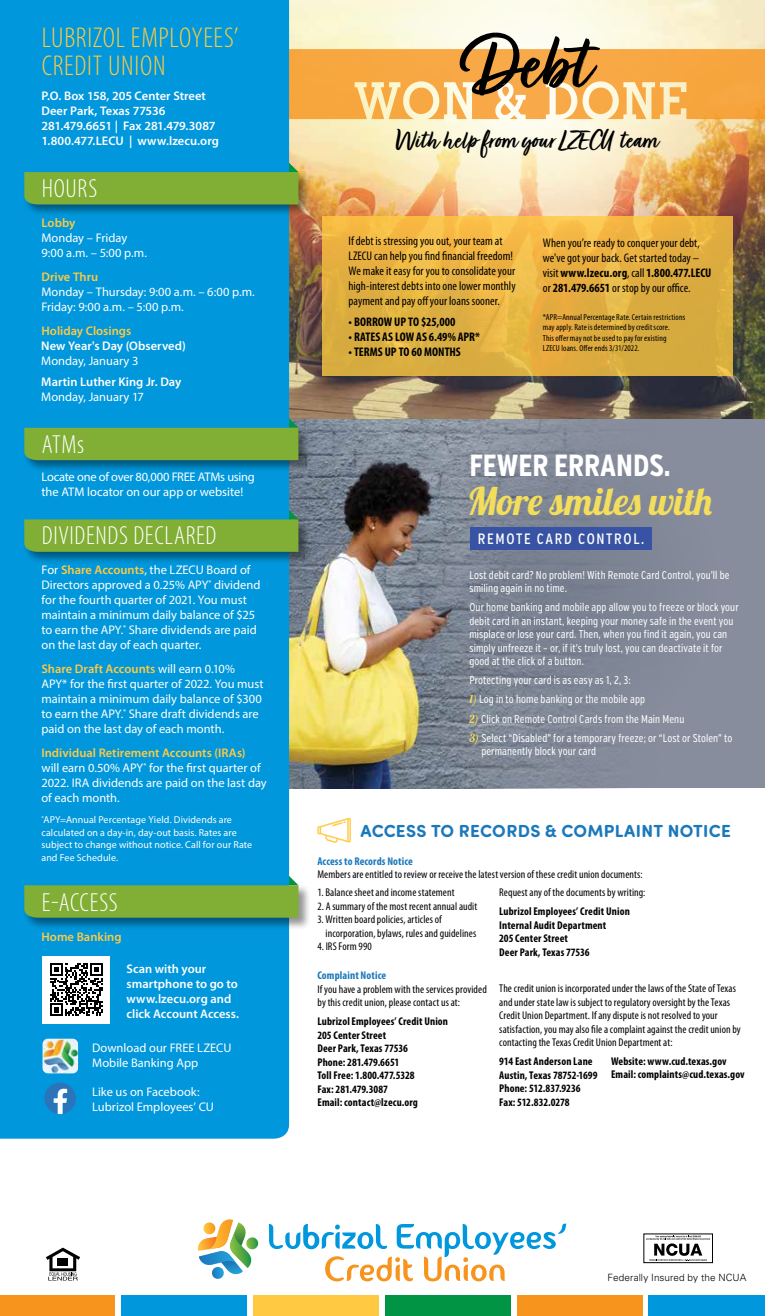
<style>
.page{position:relative;width:765px;height:1316px;background:#fff}
.page>*{position:absolute;margin:0;border:0;box-sizing:border-box;transform-origin:0 0}
.t1{font:84px "Turbinado Bold Pro";color:#000}
.t2{font:38.12px "Lobster 1.4";color:#f3dd5b}
.t3{font:700 30.5px "Verb Comp";color:#fff}
.t4{font:300 condensed 28.75px/27.5px "Myriad Pro";letter-spacing:.025em;color:#ffca41}
.t5{font:28.12px "Turbinado Bold Pro";color:#000}
.t6{font:300 condensed 26.25px "Myriad Pro";letter-spacing:.025em;color:#fff}
.t7{font:700 17.5px "Sofia Pro Soft";letter-spacing:.015em;color:#1a78bc}
.t8{font:500 15px "Verb Comp";letter-spacing:.11em;color:#fff}
.t9{font:12.5px/15px "Myriad Pro";color:#fff}
.t10{font:condensed 12.5px/15px "Myriad Pro";letter-spacing:.005em;color:#000}
.t11{font:600 12.5px/15px "Myriad Pro";color:#fff}
.t12{font:700 condensed 12.5px "Myriad Pro";letter-spacing:-.005em;color:#000}
.t13{font:600 12.5px "Myriad Pro";color:#ffca41}
.t14{font:condensed 11.25px/13.5px "Myriad Pro";letter-spacing:.01em;color:#000}
.t15{font:11.25px/13.5px "Verb Comp";letter-spacing:.01em;color:#fff}
.t16{font:700 condensed 11.25px/13.5px "Myriad Pro";letter-spacing:.01em;color:#000}
.t17{font:700 condensed 11.25px "Myriad Pro";letter-spacing:.01em;color:#1a78bc}
.t18{font:10px/12.5px "Myriad Pro";letter-spacing:.005em;color:#fff}
.t19{font:300 10px "Univers";letter-spacing:.01em;color:#000}
.t20{font:condensed 8.75px/10.5px "Myriad Pro";letter-spacing:.015em;color:#000}
.s1{font-weight:600;color:#ffca41}
.s2{font-weight:700}
.s3{font-family:"Lobster 1.4";color:#f3dd5b}
</style>
<div class="page">
<div style="left:338px;top:416px;width:427px;height:371px;background:#878d9c"></div>
<img style="left:289px;top:419px;width:369px;height:369px">
<svg style="left:395px;top:423px;width:322px;height:322px"></svg>
<img style="left:289px;top:251px;width:476px;height:168px">
<img style="left:289px;top:0;width:476px;height:251px">
<svg style="left:289px;top:49px;width:476px;height:70px;background:#f7b259"></svg>
<svg style="left:317px;top:817px;width:34px;height:25px"></svg>
<svg style="left:322px;top:216px;width:410px;height:160px;background:#e4b142"></svg>
<div style="left:470px;top:527px;width:182px;height:23px;background:#3953a4"></div>
<div style="left:0;top:0;width:289px;height:1138px;background:#0097dc"></div>
<svg style="left:198px;top:1219px;width:61px;height:60px"></svg>
<svg style="left:269px;top:1223px;width:297px;height:58px"></svg>
<div style="left:0;top:1294px;width:115px;height:21px;background:#f7941e"></div>
<div style="left:121px;top:1294px;width:126px;height:21px;background:#0097dc"></div>
<div style="left:253px;top:1294px;width:126px;height:21px;background:#ffca41"></div>
<div style="left:385px;top:1294px;width:126px;height:21px;background:#009444"></div>
<div style="left:517px;top:1294px;width:126px;height:21px;background:#f7941e"></div>
<div style="left:649px;top:1294px;width:116px;height:21px;background:#0097dc"></div>
<div style="left:23px;top:171px;width:288px;height:46px;background:#000;opacity:.42"></div>
<svg style="left:24px;top:159px;width:274px;height:45px;background:#5ca764"></svg>
<div style="left:23px;top:426px;width:288px;height:47px;background:#000;opacity:.42"></div>
<svg style="left:24px;top:415px;width:274px;height:45px;background:#5ca762"></svg>
<div style="left:23px;top:518px;width:288px;height:46px;background:#000;opacity:.42"></div>
<svg style="left:24px;top:506px;width:274px;height:45px;background:#5aa665"></svg>
<svg style="left:46px;top:1247px;width:34px;height:33px"></svg>
<svg style="left:646px;top:1235px;width:64px;height:25px"></svg>
<img style="left:43px;top:1038px;width:35px;height:35px">
<div style="left:43px;top:955px;width:67px;height:68px;background:#fff"></div>
<svg style="left:50px;top:963px;width:53px;height:52px"></svg>
<div style="left:23px;top:883px;width:288px;height:47px;background:#000;opacity:.42"></div>
<svg style="left:24px;top:872px;width:274px;height:45px;background:#5ca765"></svg>
<svg style="left:44px;top:1082px;width:32px;height:31px"></svg>
<h3 class="t4" style="left:42px;top:25px;width:198px">LUBRIZOL EMPLOYEES’<br>CREDIT UNION</h3>
<p class="t11" style="left:41px;top:88px;width:179px">P.O. Box 158, 205 Center Street<br>Deer Park, Texas 77536<br>281.479.6651 | Fax 281.479.3087<br>1.800.477.LECU | www.lzecu.org</p>
<h3 class="t6" style="left:42px;top:174px;width:57px">HOURS</h3>
<p class="t13" style="left:41px;top:216px;width:36px">Lobby</p>
<p class="t9" style="left:41px;top:230px;width:107px">Monday – Friday<br>9:00 a.m. – 5:00 p.m.</p>
<p class="t13" style="left:41px;top:270px;width:58px">Drive Thru</p>
<p class="t9" style="left:41px;top:284px;width:215px">Monday – Thursday: 9:00 a.m. – 6:00 p.m.<br>Friday: 9:00 a.m. – 5:00 p.m.</p>
<p class="t13" style="left:41px;top:323px;width:91px">Holiday Closings</p>
<p class="t11" style="left:41px;top:338px;width:146px">New Year's Day (Observed)</p>
<p class="t9" style="left:41px;top:353px;width:99px">Monday, January 3</p>
<p class="t11" style="left:41px;top:374px;width:142px">Martin Luther King Jr. Day</p>
<p class="t9" style="left:41px;top:389px;width:104px">Monday, January 17</p>
<h3 class="t6" style="left:42px;top:430px;width:44px">ATMs</h3>
<p class="t9" style="left:41px;top:469px;width:215px">Locate one of over 80,000 FREE ATMs using the ATM locator on our app or website!</p>
<h3 class="t6" style="left:42px;top:521px;width:176px">DIVIDENDS DECLARED</h3>
<p class="t9" style="left:41px;top:562px;width:221px">For <span class="s1">Share Accounts</span>, the LZECU Board of Directors approved a 0.25% APY<sup>*</sup> dividend for the fourth quarter of 2021. You must maintain a minimum daily balance of $25 to earn the APY.<sup>*</sup> Share dividends are paid on the last day of each quarter.</p>
<p class="t9" style="left:41px;top:661px;width:224px"><span class="s1">Share Draft Accounts</span> will earn 0.10% APY* for the first quarter of 2022. You must maintain a minimum daily balance of $300 to earn the APY.<sup>*</sup> Share draft dividends are paid on the last day of each month.</p>
<p class="t9" style="left:41px;top:744px;width:227px"><span class="s1">Individual Retirement Accounts (IRAs)<br></span>will earn 0.50% APY<sup>*</sup> for the first quarter of 2022. IRA dividends are paid on the last day of each month.</p>
<p class="t18" style="left:41px;top:813px;width:212px"><sup>*</sup>APY=Annual Percentage Yield. Dividends are calculated on a day-in, day-out basis. Rates are subject to change without notice. Call for our Rate and Fee Schedule.</p>
<h3 class="t6" style="left:42px;top:888px;width:78px">E-ACCESS</h3>
<p class="t13" style="left:41px;top:929px;width:82px">Home Banking</p>
<p class="t11" style="left:127px;top:961px;width:114px">Scan with your smartphone to go to www.lzecu.org and click Account Access.</p>
<p class="t9" style="left:92px;top:1039px;width:141px">Download our FREE LZECU<br>Mobile Banking App</p>
<p class="t9" style="left:92px;top:1083px;width:123px">Like us on Facebook:<br>Lubrizol Employees’ CU</p>
<h1 class="t1" style="left:464px;top:19px;width:127px">Debt</h1>
<h3 class="t5" style="left:396px;top:124px;width:265px">With help from your LZECU team</h3>
<p class="t10" style="left:349px;top:234px;width:169px">If debt is stressing you out, your team at LZECU can help you find financial freedom!<br>We make it easy for you to consolidate your high-interest debts into one lower monthly payment and pay off your loans sooner.</p>
<p class="t12" style="left:349px;top:315px;width:109px">• BORROW UP TO $25,000</p>
<p class="t12" style="left:349px;top:330px;width:133px">• RATES AS LOW AS 6.49% APR*</p>
<p class="t12" style="left:349px;top:345px;width:114px">• TERMS UP TO 60 MONTHS</p>
<p class="t10" style="left:543px;top:236px;width:170px">When you’re ready to conquer your debt, we've got your back. Get started today – visit <span class="s2">www.lzecu.org</span>, call <span class="s2">1.800.477.LECU </span>or <span class="s2">281.479.6651</span> or stop by our office.</p>
<p class="t20" style="left:543px;top:311px;width:144px">*APR=Annual Percentage Rate. Certain restrictions may apply. Rate is determined by credit score.<br>This offer may not be used to pay for existing LZECU loans. Offer ends 3/31/2022.</p>
<h3 class="t3" style="left:469px;top:447px;width:203px">FEWER ERRANDS.</h3>
<h2 class="t2" style="left:467px;top:476px;width:246px">More smiles with</h2>
<p class="t8" style="left:478px;top:530px;width:168px">REMOTE CARD CONTROL.</p>
<p class="t15" style="left:469px;top:568px;width:262px">Lost debit card? No problem! With Remote Card Control, you’ll be smiling again in no time.</p>
<p class="t15" style="left:469px;top:600px;width:271px">Our home banking and mobile app allow you to freeze or block your debit card in an instant, keeping your money safe in the event you misplace or lose your card. Then, when you find it again, you can simply unfreeze it – or, if it’s truly lost, you can deactivate it for good at the click of a button.</p>
<p class="t15" style="left:469px;top:674px;width:163px">Protecting your card is as easy as 1, 2, 3:</p>
<p class="t15" style="left:469px;top:693px;width:177px"><span class="s3">1)</span> Log in to home banking or the mobile app</p>
<p class="t15" style="left:469px;top:712px;width:216px"><span class="s3">2)</span> Click on Remote Control Cards from the Main Menu</p>
<p class="t15" style="left:481px;top:731px;width:252px;text-indent:-12px"><span class="s3">3)</span> Select “Disabled” for a temporary freeze; or “Lost or Stolen” to permanently block your card</p>
<h3 class="t7" style="left:360px;top:817px;width:372px">ACCESS TO RECORDS &amp; COMPLAINT NOTICE</h3>
<p class="t17" style="left:318px;top:854px;width:97px">Access to Records Notice</p>
<p class="t14" style="left:318px;top:868px;width:327px">Members are entitled to review or receive the latest version of these credit union documents:</p>
<p class="t14" style="left:317px;top:885px;width:139px">1. Balance sheet and income statement</p>
<p class="t14" style="left:317px;top:899px;width:161px">2. A summary of the most recent annual audit</p>
<p class="t14" style="left:326px;top:912px;width:152px;text-indent:-8px">3. Written board policies, articles of incorporation, bylaws, rules and guidelines</p>
<p class="t14" style="left:317px;top:939px;width:56px">4. IRS Form 990</p>
<p class="t14" style="left:499px;top:885px;width:148px">Request any of the documents by writing:</p>
<p class="t16" style="left:499px;top:904px;width:132px">Lubrizol Employees’ Credit Union<br>Internal Audit Department<br>205 Center Street<br>Deer Park, Texas 77536</p>
<p class="t17" style="left:318px;top:969px;width:70px">Complaint Notice</p>
<p class="t14" style="left:318px;top:982px;width:171px">If you have a problem with the services provided by this credit union, please contact us at:</p>
<p class="t16" style="left:318px;top:1014px;width:132px">Lubrizol Employees’ Credit Union<br>205 Center Street<br>Deer Park, Texas 77536<br>Phone: 281.479.6651<br>Toll Free: 1.800.477.5328<br>Fax: 281.479.3087<br>Email: contact@lzecu.org</p>
<p class="t14" style="left:499px;top:981px;width:243px">The credit union is incorporated under the laws of the State of Texas and under state law is subject to regulatory oversight by the Texas Credit Union Department. If any dispute is not resolved to your satisfaction, you may also file a complaint against the credit union by contacting the Texas Credit Union Department at:</p>
<p class="t16" style="left:499px;top:1054px;width:100px">914 East Anderson Lane<br>Austin, Texas 78752-1699<br>Phone: 512.837.9236<br>Fax: 512.832.0278</p>
<p class="t16" style="left:611px;top:1054px;width:135px">Website: www.cud.texas.gov<br>Email: complaints@cud.texas.gov</p>
<p class="t19" style="left:608px;top:1270px;width:141px">Federally Insured by the NCUA</p>
</div>
